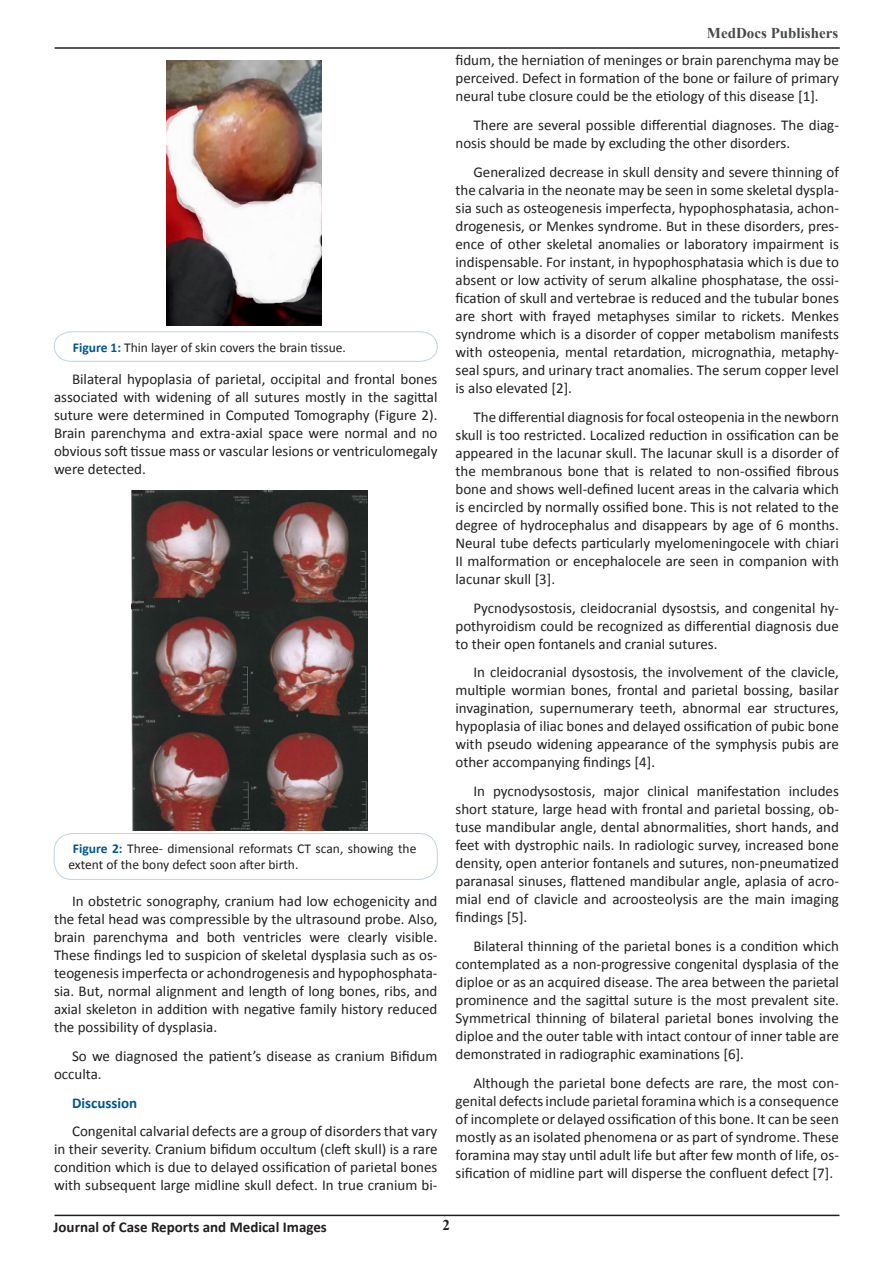
<style>
.page{position:relative;width:893px;height:1263px;background:#fff}
.page>*{position:absolute;margin:0;border:0;box-sizing:border-box;transform-origin:0 0}
.t1{font:15px/18px "Calibri";color:#231f20;text-align:justify}
.t2{font:700 15px "Calibri";color:#231f20}
.t3{font:700 15px "Times New Roman";color:#464b47}
.t4{font:700 15px "Calibri";color:#005596}
.t5{font:700 15px "Times New Roman";color:#231f20}
.t6{font:13.5px/16.5px "Calibri";color:#231f20}
.s1{font-weight:700;color:#005596}
</style>
<div class="page">
<hr style="left:55px;top:47px;width:785px;height:2px;background:#231f20">
<hr style="left:54px;top:1214px;width:785px;height:2px;background:#231f20">
<svg style="left:54px;top:331px;width:384px;height:31px"></svg>
<img style="left:166px;top:60px;width:155px;height:266px">
<img style="left:131px;top:491px;width:236px;height:340px">
<div style="left:54px;top:833px;width:383px;height:46px;border:1px solid #bfd4e5;border-radius:18px"></div>
<p class="t6" style="left:73px;top:339px;width:274px"><span class="s1">Figure 1:</span> Thin layer of skin covers the brain tissue.</p>
<p class="t1" style="left:54px;top:370px;width:385px;text-indent:18px">Bilateral hypoplasia of parietal, occipital and frontal bones associated with widening of all sutures mostly in the sagittal suture were determined in Computed Tomography (Figure 2).<br>Brain parenchyma and extra-axial space were normal and no obvious soft tissue mass or vascular lesions or ventriculomegaly were detected.</p>
<p class="t6" style="left:68px;top:840px;width:349px;text-indent:4px"><span class="s1">Figure 2:</span> Three- dimensional reformats CT scan, showing the extent of the bony defect soon after birth.</p>
<p class="t1" style="left:54px;top:892px;width:385px;text-indent:18px">In obstetric sonography, cranium had low echogenicity and the fetal head was compressible by the ultrasound probe. Also, brain parenchyma and both ventricles were clearly visible.<br>These findings led to suspicion of skeletal dysplasia such as os&shy;teogenesis imperfecta or achondrogenesis and hypophosphata&shy;sia. But, normal alignment and length of long bones, ribs, and axial skeleton in addition with negative family history reduced the possibility of dysplasia.</p>
<p class="t1" style="left:54px;top:1047px;width:385px;text-indent:18px">So we diagnosed the patient’s disease as cranium Bifidum occulta.</p>
<p class="t4" style="left:72px;top:1093px;width:67px">Discussion</p>
<p class="t1" style="left:54px;top:1122px;width:385px;text-indent:18px">Congenital calvarial defects are a group of disorders that vary in their severity. Cranium bifidum occultum (cleft skull) is a rare condition which is due to delayed ossification of parietal bones with subsequent large midline skull defect. In true cranium bi-</p>
<p class="t3" style="left:707px;top:23px;width:133px">MedDocs Publishers</p>
<p class="t1" style="left:455px;top:51px;width:385px">fidum, the herniation of meninges or brain parenchyma may be perceived. Defect in formation of the bone or failure of primary neural tube closure could be the etiology of this disease [1].</p>
<p class="t1" style="left:455px;top:116px;width:385px;text-indent:18px">There are several possible differential diagnoses. The diag&shy;nosis should be made by excluding the other disorders.</p>
<p class="t1" style="left:455px;top:163px;width:385px;text-indent:18px">Generalized decrease in skull density and severe thinning of the calvaria in the neonate may be seen in some skeletal dyspla&shy;sia such as osteogenesis imperfecta, hypophosphatasia, achon&shy;drogenesis, or Menkes syndrome. But in these disorders, pres&shy;ence of other skeletal anomalies or laboratory impairment is indispensable. For instant, in hypophosphatasia which is due to absent or low activity of serum alkaline phosphatase, the ossi&shy;fication of skull and vertebrae is reduced and the tubular bones are short with frayed metaphyses similar to rickets. Menkes syndrome which is a disorder of copper metabolism manifests with osteopenia, mental retardation, micrognathia, metaphy&shy;seal spurs, and urinary tract anomalies. The serum copper level is also elevated [2].</p>
<p class="t1" style="left:455px;top:408px;width:385px;text-indent:18px">The differential diagnosis for focal osteopenia in the newborn skull is too restricted. Localized reduction in ossification can be appeared in the lacunar skull. The lacunar skull is a disorder of the membranous bone that is related to non-ossified fibrous bone and shows well-defined lucent areas in the calvaria which is encircled by normally ossified bone. This is not related to the degree of hydrocephalus and disappears by age of 6 months.<br>Neural tube defects particularly myelomeningocele with chiari II malformation or encephalocele are seen in companion with lacunar skull [3].</p>
<p class="t1" style="left:455px;top:599px;width:385px;text-indent:18px">Pycnodysostosis, cleidocranial dysostsis, and congenital hy&shy;pothyroidism could be recognized as differential diagnosis due to their open fontanels and cranial sutures.</p>
<p class="t1" style="left:455px;top:663px;width:385px;text-indent:18px">In cleidocranial dysostosis, the involvement of the clavicle, multiple wormian bones, frontal and parietal bossing, basilar invagination, supernumerary teeth, abnormal ear structures, hypoplasia of iliac bones and delayed ossification of pubic bone with pseudo widening appearance of the symphysis pubis are other accompanying findings [4].</p>
<p class="t1" style="left:455px;top:782px;width:385px;text-indent:18px">In pycnodysostosis, major clinical manifestation includes short stature, large head with frontal and parietal bossing, ob&shy;tuse mandibular angle, dental abnormalities, short hands, and feet with dystrophic nails. In radiologic survey, increased bone density, open anterior fontanels and sutures, non-pneumatized paranasal sinuses, flattened mandibular angle, aplasia of acro&shy;mial end of clavicle and acroosteolysis are the main imaging findings [5].</p>
<p class="t1" style="left:455px;top:937px;width:385px;text-indent:18px">Bilateral thinning of the parietal bones is a condition which contemplated as a non-progressive congenital dysplasia of the diploe or as an acquired disease. The area between the parietal prominence and the sagittal suture is the most prevalent site.<br>Symmetrical thinning of bilateral parietal bones involving the diploe and the outer table with intact contour of inner table are demonstrated in radiographic examinations [6].</p>
<p class="t1" style="left:455px;top:1074px;width:385px;text-indent:18px">Although the parietal bone defects are rare, the most con&shy;genital defects include parietal foramina which is a consequence of incomplete or delayed ossification of this bone. It can be seen mostly as an isolated phenomena or as part of syndrome. These foramina may stay until adult life but after few month of life, os&shy;sification of midline part will disperse the confluent defect [7].</p>
<p class="t2" style="left:54px;top:1218px;width:275px">Journal of Case Reports and Medical Images</p>
<p class="t5" style="left:442px;top:1215px;width:9px">2</p>
</div>
